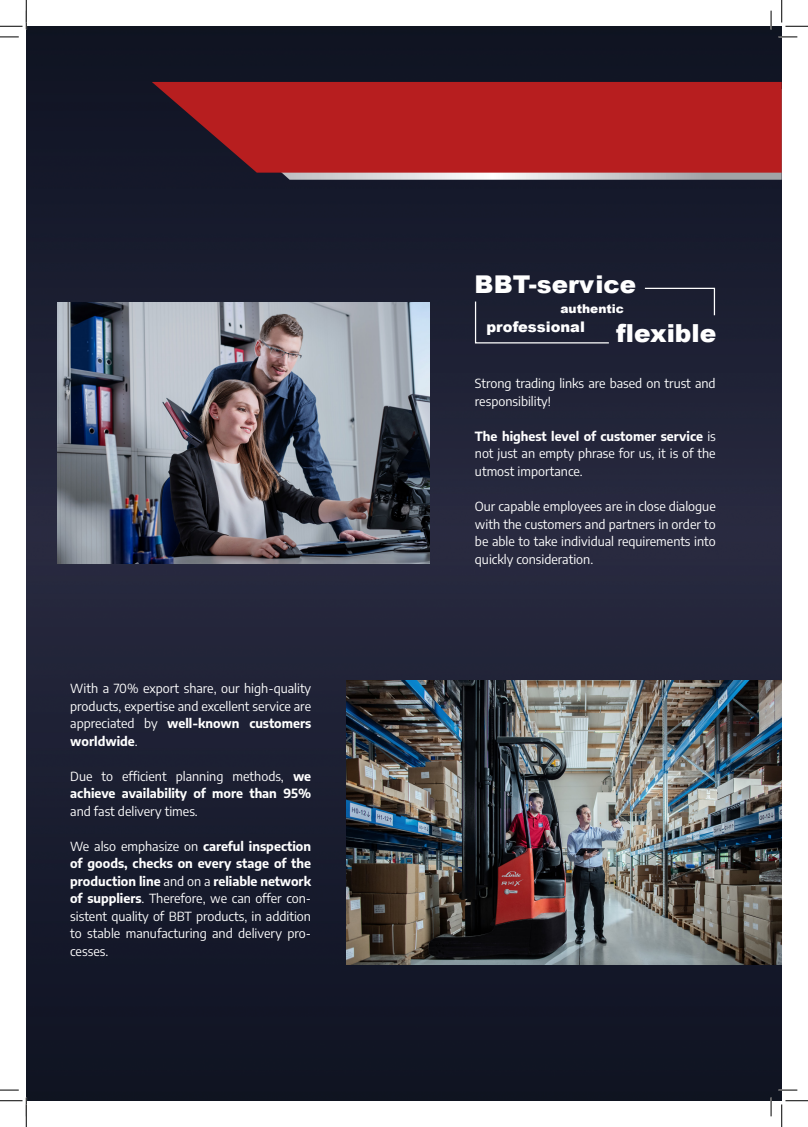
<style>
.page{position:relative;width:808px;height:1127px;background:#fff}
.page>*{position:absolute;margin:0;border:0;box-sizing:border-box;transform-origin:0 0}
.t1{font:900 24.88px "Arial";color:#fff}
.t2{font:900 24.5px "Arial";color:#fff}
.t3{font:900 14.62px "Arial";color:#fff}
.t4{font:100 condensed 12.5px/17.5px "Encode Sans";color:#fff;text-align:justify}
.t5{font:700 12.5px/17.5px "Encode Sans";color:#fff}
.t6{font:900 12.12px "Arial";color:#fff}
.s1{font-weight:700;font-stretch:normal}
.s2{font-weight:100;font-stretch:condensed}
</style>
<div class="page">
<img style="left:26px;top:26px;width:755px;height:1074px">
<img style="left:347px;top:680px;width:434px;height:284px">
<svg style="left:188px;top:173px;width:593px;height:7px;background:#a9aab0"></svg>
<svg style="left:152px;top:82px;width:629px;height:91px;background:#a91d20"></svg>
<img style="left:57px;top:302px;width:372px;height:261px">
<div style="left:474px;top:287px;width:241px;height:57px;background:#1c1f32"></div>
<svg style="left:0;top:36px;width:19px;height:2px"></svg>
<svg style="left:778px;top:36px;width:19px;height:2px"></svg>
<svg style="left:0;top:1089px;width:19px;height:1px"></svg>
<svg style="left:778px;top:1088px;width:19px;height:2px"></svg>
<svg style="left:770px;top:11px;width:1px;height:18px"></svg>
<svg style="left:770px;top:1097px;width:1px;height:18px"></svg>
<svg style="left:0;top:0;width:27px;height:29px"></svg>
<svg style="left:0;top:1097px;width:27px;height:29px"></svg>
<svg style="left:781px;top:0;width:26px;height:27px"></svg>
<svg style="left:781px;top:1100px;width:26px;height:26px"></svg>
<p class="t4" style="left:70px;top:679px;width:242px">With a 70% export share, our high-quality products, expertise and excellent service are appreciated by <span class="s1">well-known customers worldwide</span>.</p>
<p class="t5" style="left:70px;top:766px;width:242px"><span class="s2">Due to efficient planning methods,</span> we achieve availability of more than 95%</p>
<p class="t4" style="left:70px;top:801px;width:129px">and fast delivery times.</p>
<p class="t4" style="left:70px;top:836px;width:242px">We also emphasize on <span class="s1">careful inspection of goods, checks on every stage of the production line</span> and on a <span class="s1">reliable network of suppliers</span>. Therefore, we can offer con&shy;sistent quality of BBT products, in addition to stable manufacturing and delivery pro&shy;cesses.</p>
<h2 class="t2" style="left:474px;top:266px;width:163px">BBT-service</h2>
<p class="t3" style="left:486px;top:316px;width:100px">professional</p>
<h1 class="t1" style="left:616px;top:315px;width:102px">flexible</h1>
<p class="t6" style="left:560px;top:300px;width:65px">authentic</p>
<p class="t4" style="left:474px;top:374px;width:242px">Strong trading links are based on trust and responsibility!</p>
<p class="t4" style="left:474px;top:427px;width:242px"><span class="s1">The highest level of customer service</span> is not just an empty phrase for us, it is of the utmost importance.</p>
<p class="t4" style="left:474px;top:497px;width:242px">Our capable employees are in close dialogue with the customers and partners in order to be able to take individual requirements into quickly consideration.</p>
</div>
